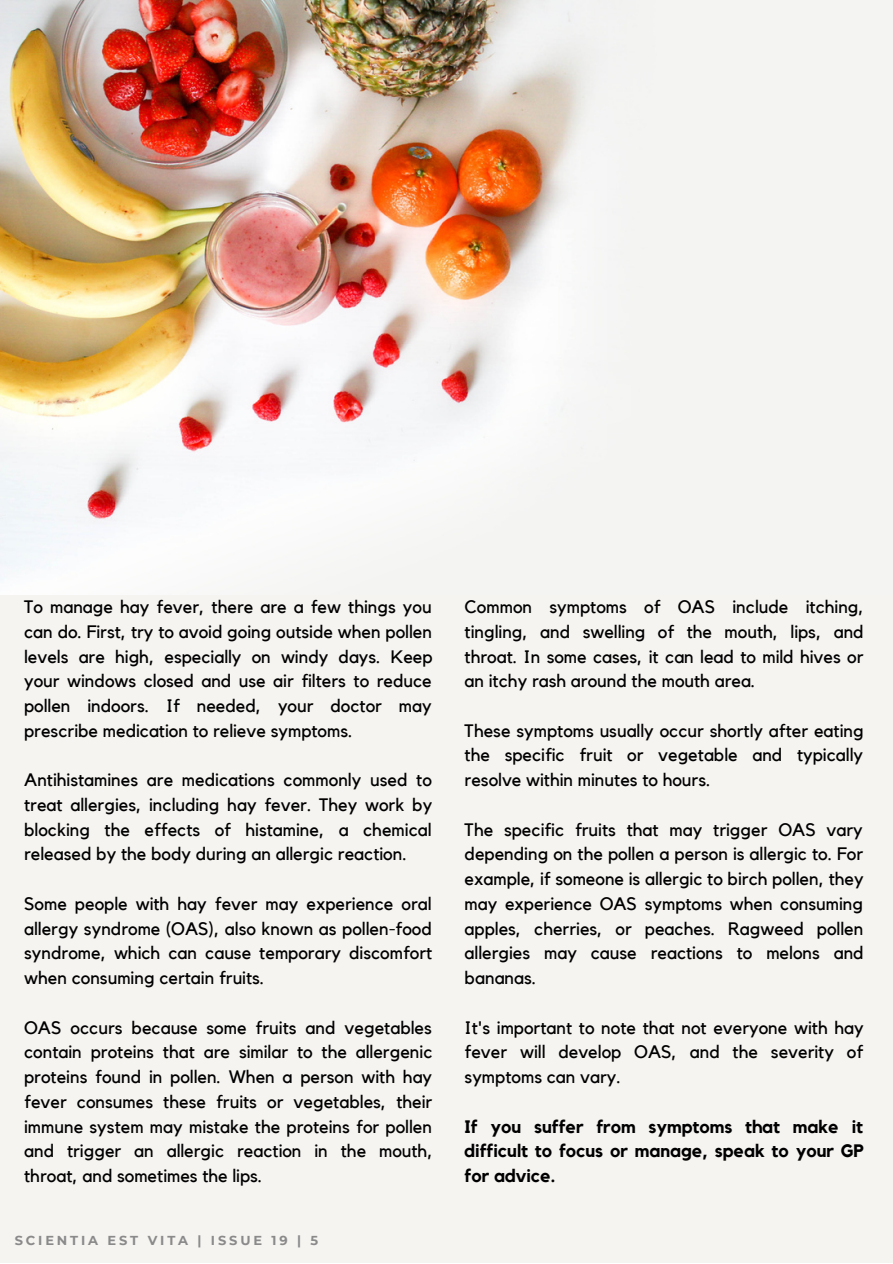
<style>
.page{position:relative;width:893px;height:1264px;background:#fff}
.page>*{position:absolute;margin:0;border:0;box-sizing:border-box;transform-origin:0 0}
.t1{font:18px/24.8px "Kollektif";color:#000;text-align:justify}
.t2{font:700 18px/24.8px "Kollektif";color:#000;text-align:justify}
.t3{font:700 12.9px "Montserrat";letter-spacing:.22em;color:#8a8a8a}
</style>
<div class="page">
<div style="left:0;top:0;width:892px;height:1262px;background:#f6f4f1"></div>
<img style="left:0;top:0;width:585px;height:595px">
<p class="t1" style="left:24px;top:595px;width:410px">To manage hay fever, there are a few things you can do. First, try to avoid going outside when pollen levels are high, especially on windy days. Keep your windows closed and use air filters to reduce pollen indoors. If needed, your doctor may prescribe medication to relieve symptoms.</p>
<p class="t1" style="left:24px;top:768px;width:409px">Antihistamines are medications commonly used to treat allergies, including hay fever. They work by blocking the effects of histamine, a chemical released by the body during an allergic reaction.</p>
<p class="t1" style="left:24px;top:892px;width:409px">Some people with hay fever may experience oral allergy syndrome (OAS), also known as pollen-food syndrome, which can cause temporary discomfort when consuming certain fruits.</p>
<p class="t1" style="left:24px;top:1015px;width:410px">OAS occurs because some fruits and vegetables contain proteins that are similar to the allergenic proteins found in pollen. When a person with hay fever consumes these fruits or vegetables, their immune system may mistake the proteins for pollen and trigger an allergic reaction in the mouth, throat, and sometimes the lips.</p>
<p class="t3" style="left:15px;top:1232px;width:305px">SCIENTIA EST VITA | ISSUE 19 | 5</p>
<p class="t1" style="left:464px;top:595px;width:401px">Common symptoms of OAS include itching, tingling, and swelling of the mouth, lips, and throat. In some cases, it can lead to mild hives or an itchy rash around the mouth area.</p>
<p class="t1" style="left:464px;top:718px;width:400px">These symptoms usually occur shortly after eating the specific fruit or vegetable and typically resolve within minutes to hours.</p>
<p class="t1" style="left:464px;top:817px;width:400px">The specific fruits that may trigger OAS vary depending on the pollen a person is allergic to. For example, if someone is allergic to birch pollen, they may experience OAS symptoms when consuming apples, cherries, or peaches. Ragweed pollen allergies may cause reactions to melons and bananas.</p>
<p class="t1" style="left:464px;top:1015px;width:400px">It's important to note that not everyone with hay fever will develop OAS, and the severity of symptoms can vary.</p>
<p class="t2" style="left:464px;top:1114px;width:400px">If you suffer from symptoms that make it difficult to focus or manage, speak to your GP for advice.</p>
</div>
